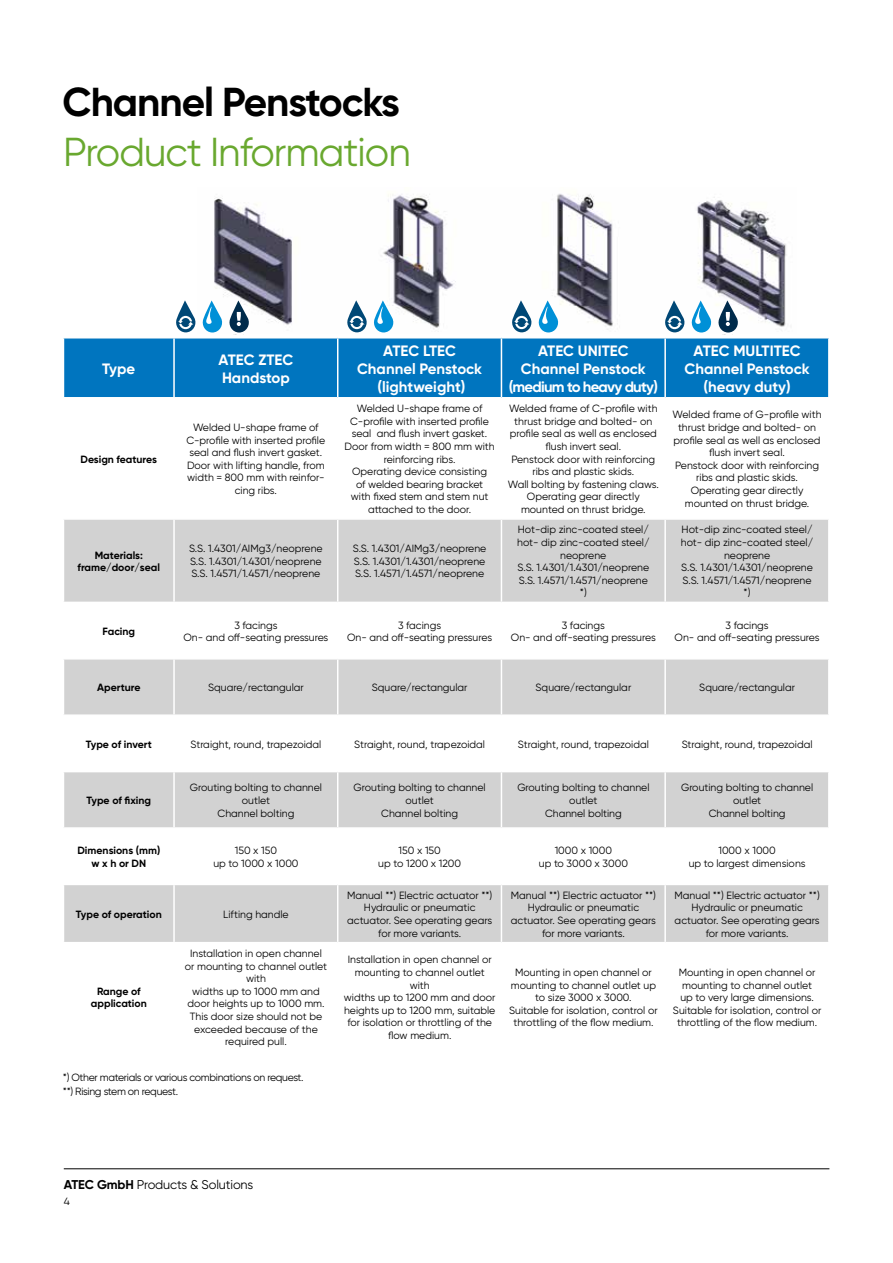
<style>
.page{position:relative;width:893px;height:1263px;background:#fff}
.page>*{position:absolute;margin:0;border:0;box-sizing:border-box;transform-origin:0 0}
.t1{font:40.35px "Gilroy";letter-spacing:-.025em;color:#69a82f}
.t2{font:700 40.35px "Gilroy";letter-spacing:-.025em;color:#000}
.t3{font:700 15px/18px "Gilroy";color:#fff;text-align:center}
.t4{font:12.75px "Gilroy";letter-spacing:-.01em;color:#000}
.t5{font:10.5px/12.6px "Gilroy";color:#000;text-align:center}
.t6{font:700 10.5px/12.6px "Gilroy";color:#000;text-align:center}
.t7{font:10.5px/13.5px "Gilroy";letter-spacing:-.03em;color:#000}
.s1{font-weight:700}
</style>
<div class="page">
<hr style="left:64px;top:1168px;width:765px;height:1px;background:#000">
<img style="left:214px;top:194px;width:573px;height:136px">
<svg style="left:176px;top:300px;width:75px;height:33px"></svg>
<svg style="left:346px;top:300px;width:50px;height:33px"></svg>
<svg style="left:663px;top:300px;width:77px;height:33px"></svg>
<svg style="left:510px;top:300px;width:50px;height:33px"></svg>
<div style="left:64px;top:338px;width:764px;height:59px;background:#0075bf"></div>
<div style="left:64px;top:520px;width:764px;height:82px;background:#d2d2d2"></div>
<svg style="left:64px;top:659px;width:764px;height:283px;fill:#d2d2d2"></svg>
<hr style="left:337px;top:520px;width:1px;height:82px;background:#fff">
<hr style="left:501px;top:520px;width:1px;height:82px;background:#fff">
<hr style="left:664px;top:520px;width:2px;height:82px;background:#fff">
<hr style="left:337px;top:659px;width:1px;height:55px;background:#fff">
<hr style="left:501px;top:659px;width:1px;height:55px;background:#fff">
<hr style="left:664px;top:659px;width:2px;height:55px;background:#fff">
<hr style="left:337px;top:716px;width:1px;height:55px;background:#fff">
<hr style="left:501px;top:716px;width:1px;height:55px;background:#fff">
<hr style="left:664px;top:716px;width:2px;height:55px;background:#fff">
<hr style="left:337px;top:772px;width:1px;height:55px;background:#fff">
<hr style="left:501px;top:772px;width:1px;height:55px;background:#fff">
<hr style="left:664px;top:772px;width:2px;height:55px;background:#fff">
<hr style="left:337px;top:829px;width:1px;height:55px;background:#fff">
<hr style="left:501px;top:829px;width:1px;height:55px;background:#fff">
<hr style="left:664px;top:829px;width:2px;height:55px;background:#fff">
<hr style="left:337px;top:885px;width:1px;height:57px;background:#fff">
<hr style="left:501px;top:885px;width:1px;height:57px;background:#fff">
<hr style="left:664px;top:885px;width:2px;height:57px;background:#fff">
<hr style="left:63px;top:884px;width:111px;height:1px;background:#fff">
<hr style="left:174px;top:884px;width:164px;height:1px;background:#fff">
<hr style="left:338px;top:884px;width:163px;height:1px;background:#fff">
<hr style="left:501px;top:884px;width:164px;height:1px;background:#fff">
<hr style="left:665px;top:884px;width:165px;height:1px;background:#fff">
<hr style="left:63px;top:827px;width:111px;height:2px;background:#fff">
<hr style="left:174px;top:827px;width:164px;height:2px;background:#fff">
<hr style="left:338px;top:827px;width:163px;height:2px;background:#fff">
<hr style="left:501px;top:827px;width:164px;height:2px;background:#fff">
<hr style="left:665px;top:827px;width:165px;height:2px;background:#fff">
<hr style="left:63px;top:771px;width:111px;height:1px;background:#fff">
<hr style="left:174px;top:771px;width:164px;height:1px;background:#fff">
<hr style="left:338px;top:771px;width:163px;height:1px;background:#fff">
<hr style="left:501px;top:771px;width:164px;height:1px;background:#fff">
<hr style="left:665px;top:771px;width:165px;height:1px;background:#fff">
<hr style="left:63px;top:714px;width:111px;height:2px;background:#fff">
<hr style="left:174px;top:714px;width:164px;height:2px;background:#fff">
<hr style="left:338px;top:714px;width:163px;height:2px;background:#fff">
<hr style="left:501px;top:714px;width:164px;height:2px;background:#fff">
<hr style="left:665px;top:714px;width:165px;height:2px;background:#fff">
<hr style="left:664px;top:338px;width:2px;height:59px;background:#fff">
<hr style="left:501px;top:338px;width:1px;height:59px;background:#fff">
<hr style="left:173px;top:338px;width:2px;height:59px;background:#fff">
<hr style="left:337px;top:338px;width:1px;height:59px;background:#fff">
<hr style="left:173px;top:520px;width:2px;height:82px;background:#fff">
<hr style="left:173px;top:659px;width:2px;height:55px;background:#fff">
<hr style="left:173px;top:716px;width:2px;height:55px;background:#fff">
<hr style="left:173px;top:772px;width:2px;height:55px;background:#fff">
<hr style="left:173px;top:829px;width:2px;height:55px;background:#fff">
<hr style="left:173px;top:885px;width:2px;height:57px;background:#fff">
<h1 class="t2" style="left:62px;top:77px;width:339px">Channel Penstocks</h1>
<h1 class="t1" style="left:63px;top:128px;width:349px">Product Information</h1>
<h2 class="t3" style="left:102px;top:359px;width:35px">Type</h2>
<h2 class="t3" style="left:218px;top:350px;width:76px;text-align:left">ATEC ZTEC<br>Handstop</h2>
<h2 class="t3" style="left:357px;top:341px;width:127px">ATEC LTEC<br>Channel Penstock (lightweight)</h2>
<h2 class="t3" style="left:509px;top:341px;width:151px">ATEC UNITEC<br>Channel Penstock (medium to heavy duty)</h2>
<h2 class="t3" style="left:684px;top:341px;width:127px">ATEC MULTITEC<br>Channel Penstock (heavy duty)</h2>
<p class="t6" style="left:81px;top:452px;width:78px">Design features</p>
<p class="t5" style="left:187px;top:421px;width:140px">Welded U-shape frame of<br>C-profile with inserted profile seal and flush invert gasket.<br>Door with lifting handle, from width = 800 mm with reinfor&shy;cing ribs.</p>
<p class="t5" style="left:344px;top:402px;width:152px">Welded U-shape frame of<br>C-profile with inserted profile seal and flush invert gasket.<br>Door from width = 800 mm with reinforcing ribs.<br>Operating device consisting<br>of welded bearing bracket<br>with fixed stem and stem nut attached to the door.</p>
<p class="t5" style="left:508px;top:402px;width:153px">Welded frame of C-profile with thrust bridge and bolted- on profile seal as well as enclosed flush invert seal.<br>Penstock door with reinforcing ribs and plastic skids.<br>Wall bolting by fastening claws.<br>Operating gear directly mounted on thrust bridge.</p>
<p class="t5" style="left:672px;top:408px;width:151px">Welded frame of G-profile with thrust bridge and bolted- on profile seal as well as enclosed flush invert seal.<br>Penstock door with reinforcing ribs and plastic skids.<br>Operating gear directly mounted on thrust bridge.</p>
<p class="t6" style="left:78px;top:548px;width:84px">Materials: frame/door/seal</p>
<p class="t5" style="left:189px;top:542px;width:135px;text-align:justify">S.S. 1.4301/AIMg3/neoprene S.S. 1.4301/1.4301/neoprene S.S. 1.4571/1.4571/neoprene</p>
<p class="t5" style="left:353px;top:542px;width:135px;text-align:justify">S.S. 1.4301/AIMg3/neoprene S.S. 1.4301/1.4301/neoprene S.S. 1.4571/1.4571/neoprene</p>
<p class="t5" style="left:517px;top:523px;width:134px">Hot-dip zinc-coated steel/ hot- dip zinc-coated steel/ neoprene<br>S.S. 1.4301/1.4301/neoprene<br>S.S. 1.4571/1.4571/neoprene *)</p>
<p class="t5" style="left:681px;top:523px;width:134px">Hot-dip zinc-coated steel/ hot- dip zinc-coated steel/ neoprene<br>S.S. 1.4301/1.4301/neoprene<br>S.S. 1.4571/1.4571/neoprene *)</p>
<p class="t6" style="left:102px;top:625px;width:34px">Facing</p>
<p class="t5" style="left:183px;top:618px;width:146px">3 facings<br>On- and off-seating pressures</p>
<p class="t5" style="left:347px;top:618px;width:146px">3 facings<br>On- and off-seating pressures</p>
<p class="t5" style="left:511px;top:618px;width:146px">3 facings<br>On- and off-seating pressures</p>
<p class="t5" style="left:675px;top:618px;width:146px">3 facings<br>On- and off-seating pressures</p>
<p class="t6" style="left:97px;top:681px;width:45px">Aperture</p>
<p class="t5" style="left:208px;top:681px;width:97px">Square/rectangular</p>
<p class="t5" style="left:372px;top:681px;width:97px">Square/rectangular</p>
<p class="t5" style="left:535px;top:681px;width:97px">Square/rectangular</p>
<p class="t5" style="left:699px;top:681px;width:97px">Square/rectangular</p>
<p class="t6" style="left:86px;top:737px;width:67px">Type of invert</p>
<p class="t5" style="left:190px;top:737px;width:132px">Straight, round, trapezoidal</p>
<p class="t5" style="left:354px;top:737px;width:132px">Straight, round, trapezoidal</p>
<p class="t5" style="left:518px;top:737px;width:132px">Straight, round, trapezoidal</p>
<p class="t5" style="left:682px;top:737px;width:132px">Straight, round, trapezoidal</p>
<p class="t6" style="left:87px;top:794px;width:66px">Type of fixing</p>
<p class="t5" style="left:190px;top:781px;width:134px">Grouting bolting to channel outlet<br>Channel bolting</p>
<p class="t5" style="left:354px;top:781px;width:134px">Grouting bolting to channel outlet<br>Channel bolting</p>
<p class="t5" style="left:517px;top:781px;width:134px">Grouting bolting to channel outlet<br>Channel bolting</p>
<p class="t5" style="left:681px;top:781px;width:134px">Grouting bolting to channel outlet<br>Channel bolting</p>
<p class="t6" style="left:77px;top:844px;width:84px">Dimensions (mm) w x h or DN</p>
<p class="t5" style="left:213px;top:844px;width:87px">150 x 150<br>up to 1000 x 1000</p>
<p class="t5" style="left:378px;top:844px;width:84px">150 x 150<br>up to 1200 x 1200</p>
<p class="t5" style="left:539px;top:844px;width:91px">1000 x 1000<br>up to 3000 x 3000</p>
<p class="t5" style="left:689px;top:844px;width:118px">1000 x 1000<br>up to largest dimensions</p>
<p class="t6" style="left:76px;top:908px;width:87px">Type of operation</p>
<p class="t5" style="left:223px;top:908px;width:67px">Lifting handle</p>
<p class="t5" style="left:347px;top:889px;width:147px">Manual **) Electric actuator **)<br>Hydraulic or pneumatic actuator. See operating gears for more variants.</p>
<p class="t5" style="left:511px;top:889px;width:147px">Manual **) Electric actuator **)<br>Hydraulic or pneumatic actuator. See operating gears for more variants.</p>
<p class="t5" style="left:674px;top:889px;width:147px">Manual **) Electric actuator **)<br>Hydraulic or pneumatic actuator. See operating gears for more variants.</p>
<p class="t6" style="left:91px;top:985px;width:57px">Range of application</p>
<p class="t5" style="left:185px;top:947px;width:144px">Installation in open channel or mounting to channel outlet with<br>widths up to 1000 mm and door heights up to 1000 mm.<br>This door size should not be exceeded because of the required pull.</p>
<p class="t5" style="left:344px;top:953px;width:153px">Installation in open channel or mounting to channel outlet with<br>widths up to 1200 mm and door heights up to 1200 mm, suitable for isolation or throttling of the flow medium.</p>
<p class="t7" style="left:63px;top:1070px;width:242px">*) Other materials or various combinations on request. **) Rising stem on request.</p>
<p class="t5" style="left:509px;top:966px;width:150px">Mounting in open channel or mounting to channel outlet up to size 3000 x 3000.<br>Suitable for isolation, control or throttling of the flow medium.</p>
<p class="t5" style="left:673px;top:966px;width:150px">Mounting in open channel or mounting to channel outlet<br>up to very large dimensions.<br>Suitable for isolation, control or throttling of the flow medium.</p>
<p class="t4" style="left:64px;top:1176px;width:191px"><span class="s1">ATEC GmbH</span> Products &amp; Solutions</p>
<p class="t5" style="left:64px;top:1194px;width:8px">4</p>
</div>
